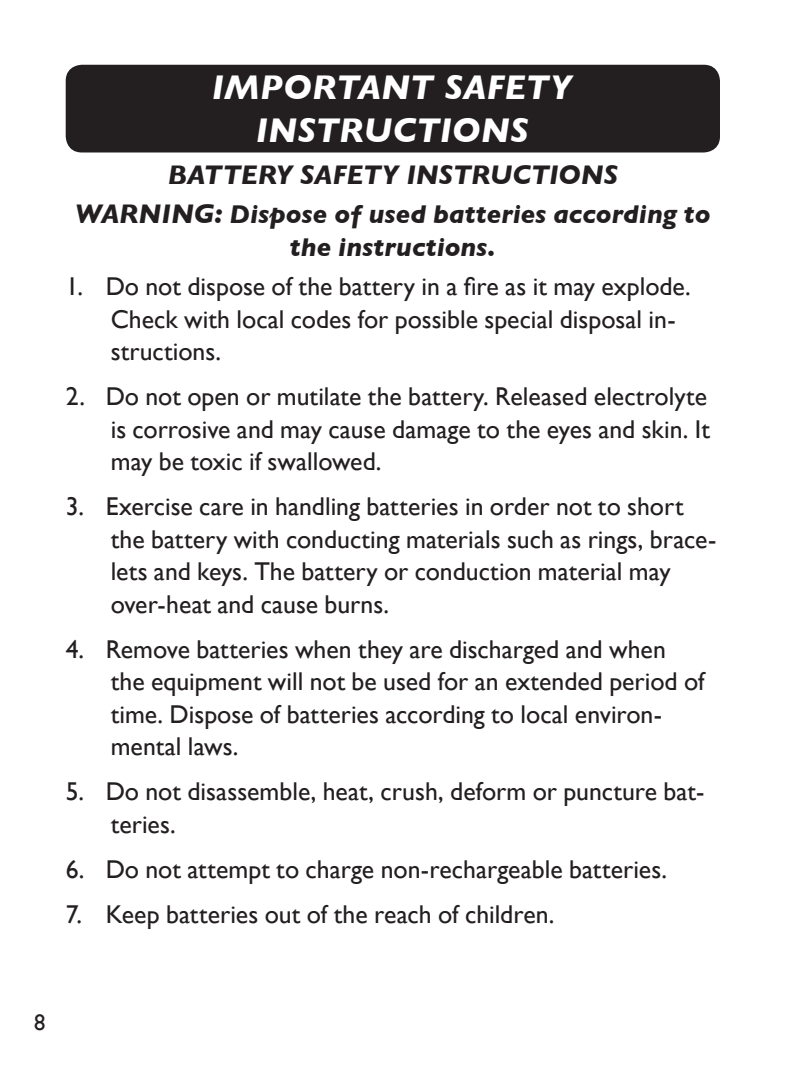
<style>
.page{position:relative;width:810px;height:1080px;background:#fff}
.page>*{position:absolute;margin:0;border:0;box-sizing:border-box;transform-origin:0 0}
.Page_Header_Black_Bo{font:italic 700 35px "Gill Sans";letter-spacing:.005em;color:#fff}
.Safety_Instr_SUB_Bol{font:italic 700 27.5px "Gill Sans";letter-spacing:-.005em;color:#231f20}
.Warning_text_bold-ce{font:italic 700 26.25px/32.5px "Gill Sans";letter-spacing:.005em;color:#231f20;text-align:center}
.t1{font:25.75px/32.5px "Gill Sans";color:#231f20}
.t2{font:22.5px "Gill Sans";color:#231f20}
.s1{font-size:27.5px}
</style>
<div class="page">
<div style="left:66px;top:65px;width:654px;height:87px;background:#231f20;border-radius:16px"></div>
<p class="Page_Header_Black_Bo" style="left:212px;top:67px;width:362px">IMPORTANT SAFETY</p>
<p class="Page_Header_Black_Bo" style="left:256px;top:110px;width:274px">INSTRUCTIONS</p>
<p class="Safety_Instr_SUB_Bol" style="left:168px;top:158px;width:451px">BATTERY SAFETY INSTRUCTIONS</p>
<p class="Warning_text_bold-ce" style="left:75px;top:198px;width:637px"><span class="s1">WARNING:</span> Dispose of used batteries according to the instructions.</p>
<p class="t1" style="left:111px;top:270px;width:582px;text-indent:-45px">1. Do not dispose of the battery in a fire as it may explode.<br>Check with local codes for possible special disposal in&shy;structions.</p>
<p class="t1" style="left:111px;top:380px;width:601px;text-align:justify;text-indent:-45px">2. Do not open or mutilate the battery. Released electrolyte is corrosive and may cause damage to the eyes and skin. It may be toxic if swallowed.</p>
<p class="t1" style="left:111px;top:490px;width:607px;text-indent:-45px">3. Exercise care in handling batteries in order not to short the battery with conducting materials such as rings, brace&shy;lets and keys. The battery or conduction material may over-heat and cause burns.</p>
<p class="t1" style="left:111px;top:633px;width:595px;text-indent:-45px">4. Remove batteries when they are discharged and when the equipment will not be used for an extended period of time. Dispose of batteries according to local environ&shy;mental laws.</p>
<p class="t1" style="left:111px;top:775px;width:595px;text-indent:-45px">5. Do not disassemble, heat, crush, deform or puncture bat&shy;teries.</p>
<p class="t1" style="left:66px;top:853px;width:603px">6. Do not attempt to charge non-rechargeable batteries.</p>
<p class="t1" style="left:66px;top:898px;width:490px">7. Keep batteries out of the reach of children.</p>
<p class="t2" style="left:34px;top:1009px;width:13px">8</p>
</div>
